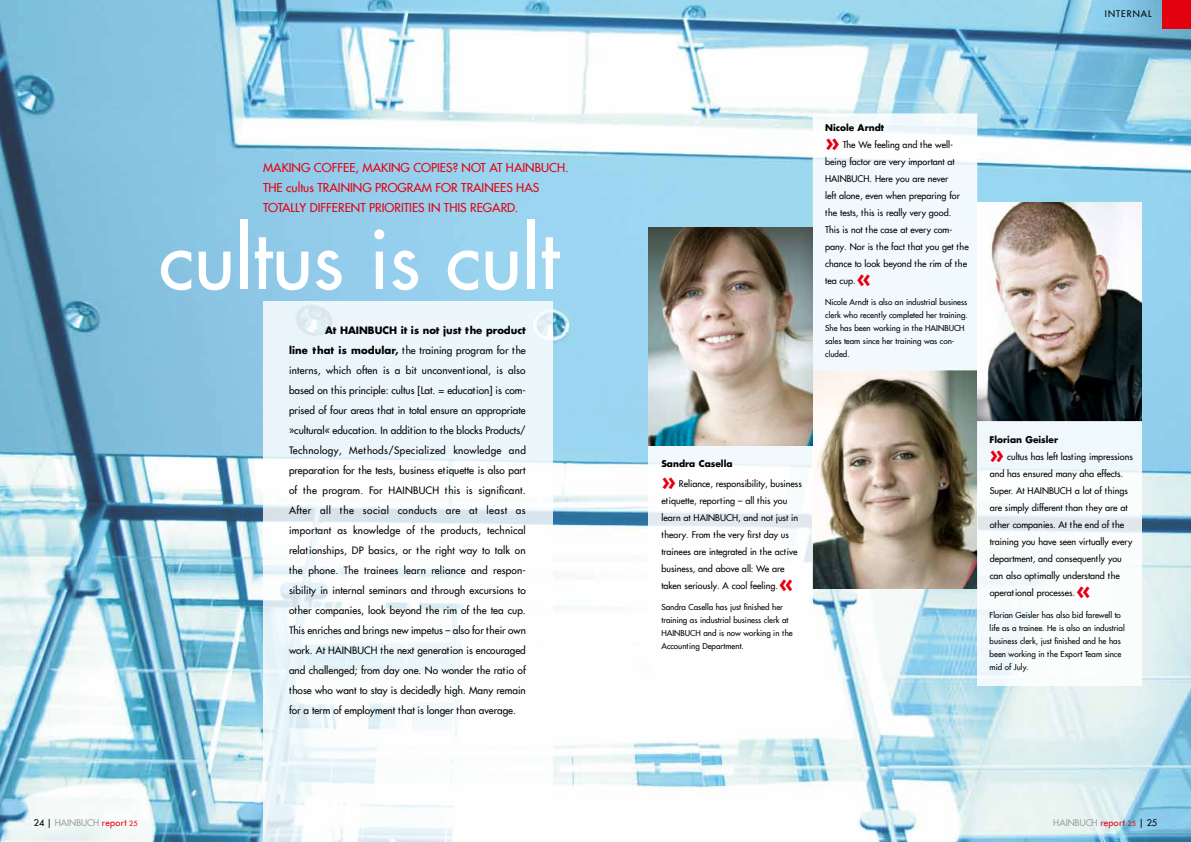
<style>
.page{position:relative;width:1191px;height:842px;background:#fff}
.page>*{position:absolute;margin:0;border:0;box-sizing:border-box;transform-origin:0 0}
.t1{font:500 80px "Futura Com";color:#fff}
.t2{font:700 24px "Futura Com";color:#e3000f}
.t3{font:500 12px "Futura Com";color:#e3000f}
.t4{font:500 10px/20px "Futura Com";color:#000;text-align:justify}
.t5{font:500 9px/17px "Futura Com";color:#000}
.t6{font:500 9px "Futura Com";color:#9c9d9d}
.t7{font:700 9px "Futura Com";color:#000}
.t8{font:500 8px/13px "Futura Com";color:#000}
.s1{font-weight:700}
.s2{color:#000}
.s3{color:#e3000f}
.s4{font-size:7px;color:#e3000f}
</style>
<div class="page">
<img style="left:0;top:0;width:1191px;height:842px">
<svg style="left:264px;top:301px;width:289px;height:541px"></svg>
<img style="left:813px;top:370px;width:164px;height:219px">
<div style="left:812px;top:113px;width:165px;height:257px;background:linear-gradient(to right,#f3fafd,#f2f9fd)"></div>
<img style="left:977px;top:203px;width:164px;height:218px">
<div style="left:977px;top:421px;width:164px;height:264px;background:#fff"></div>
<img style="left:648px;top:227px;width:165px;height:219px">
<svg style="left:648px;top:446px;width:165px;height:219px"></svg>
<div style="left:1162px;top:0;width:29px;height:28px;background:#e3000f"></div>
<p class="t3" style="left:263px;top:159px;width:9px">Making</p>
<p class="t3" style="left:314px;top:159px;width:8px">coffee</p>
<p class="t3" style="left:355px;top:159px;width:26px">, making</p>
<p class="t3" style="left:413px;top:159px;width:8px">copies</p>
<p class="t3" style="left:453px;top:159px;width:117px">? Not at HAINBUCH.</p>
<p class="t3" style="left:263px;top:179px;width:63px">The cultus training</p>
<p class="t3" style="left:375px;top:179px;width:9px">progra</p>
<p class="t3" style="left:422px;top:179px;width:22px">m for</p>
<p class="t3" style="left:461px;top:179px;width:8px">trainees</p>
<p class="t3" style="left:516px;top:179px;width:9px">has</p>
<p class="t3" style="left:263px;top:199px;width:8px">totall</p>
<p class="t3" style="left:299px;top:199px;width:18px">y different</p>
<p class="t3" style="left:369px;top:199px;width:7px">priorities</p>
<p class="t3" style="left:428px;top:199px;width:23px">in this</p>
<p class="t3" style="left:470px;top:199px;width:9px">regard</p>
<p class="t3" style="left:515px;top:199px;width:5px">.</p>
<h1 class="t1" style="left:159px;top:200px;width:402px">cultus is cult</h1>
<p class="t4" style="left:289px;top:320px;width:238px;text-indent:36px"><span class="s1">At HAINBUCH it is not just the product line that is modular,</span> the training program for the interns, which often is a bit unconventional, is also based on this principle: cultus [Lat. = education] is com&shy;prised of four areas that in total ensure an appropriate »cultural« education. In addition to the blocks Products/ Technology, Methods/Specialized knowledge and preparation for the tests, business etiquette is also part of the program. For HAINBUCH this is significant.<br>After all the social conducts are at least as important as knowledge of the products, technical relationships, DP basics, or the right way to talk on the phone. The trainees learn reliance and respon&shy;sibility in internal seminars and through excursions to other companies, look beyond the rim of the tea cup.<br>This enriches and brings new impetus – also for their own work. At HAINBUCH the next generation is encouraged and challenged; from day one. No wonder the ratio of those who want to stay is decidedly high. Many remain for a term of employment that is longer than average.</p>
<p class="t5" style="left:1105px;top:5px;width:11px">Internal</p>
<p class="t7" style="left:825px;top:120px;width:60px">Nicole Arndt</p>
<h2 class="t2" style="left:825px;top:124px;width:16px">»</h2>
<p class="t5" style="left:825px;top:135px;width:145px;text-indent:17px">The We feeling and the well&shy;being factor are very important at<br>HAINBUCH. Here you are never<br>left alone, even when preparing for the tests, this is really very good.<br>This is not the case at every com&shy;pany. Nor is the fact that you get the chance to look beyond the rim of the tea cup.</p>
<h2 class="t2" style="left:856px;top:260px;width:16px">«</h2>
<p class="t8" style="left:825px;top:295px;width:144px">Nicole Arndt is also an industrial business clerk who recently completed her training.<br>She has been working in the HAINBUCH sales team since her training was con&shy;cluded.</p>
<p class="t7" style="left:661px;top:456px;width:73px">Sandra Casella</p>
<h2 class="t2" style="left:661px;top:463px;width:16px">»</h2>
<p class="t5" style="left:661px;top:474px;width:142px;text-indent:17px">Reliance, responsibility, business etiquette, reporting – all this you learn at HAINBUCH, and not just in theory. From the very first day us trainees are integrated in the active business, and above all: We are taken seriously. A cool feeling.</p>
<h2 class="t2" style="left:779px;top:565px;width:16px">«</h2>
<p class="t8" style="left:661px;top:600px;width:133px">Sandra Casella has just finished her training as industrial business clerk at HAINBUCH and is now working in the Accounting Department.</p>
<p class="t7" style="left:989px;top:433px;width:70px">Florian Geisler</p>
<h2 class="t2" style="left:989px;top:437px;width:16px">»</h2>
<p class="t5" style="left:989px;top:448px;width:145px;text-indent:17px">cultus has left lasting impressions and has ensured many aha effects.<br>Super. At HAINBUCH a lot of things are simply different than they are at other companies. At the end of the training you have seen virtually every department, and consequently you can also optimally understand the operational processes.</p>
<h2 class="t2" style="left:1076px;top:573px;width:16px">«</h2>
<p class="t8" style="left:989px;top:608px;width:137px">Florian Geisler has also bid farewell to life as a trainee. He is also an industrial business clerk, just finished and he has been working in the Export Team since mid of July.</p>
<p class="t6" style="left:34px;top:816px;width:105px"><span class="s2">24 |</span> HAINBUCH <span class="s3">report</span> <span class="s4">25</span></p>
<p class="t6" style="left:1053px;top:816px;width:105px">HAINBUCH <span class="s3">report</span> <span class="s4">25</span> <span class="s2">| 25</span></p>
</div>
